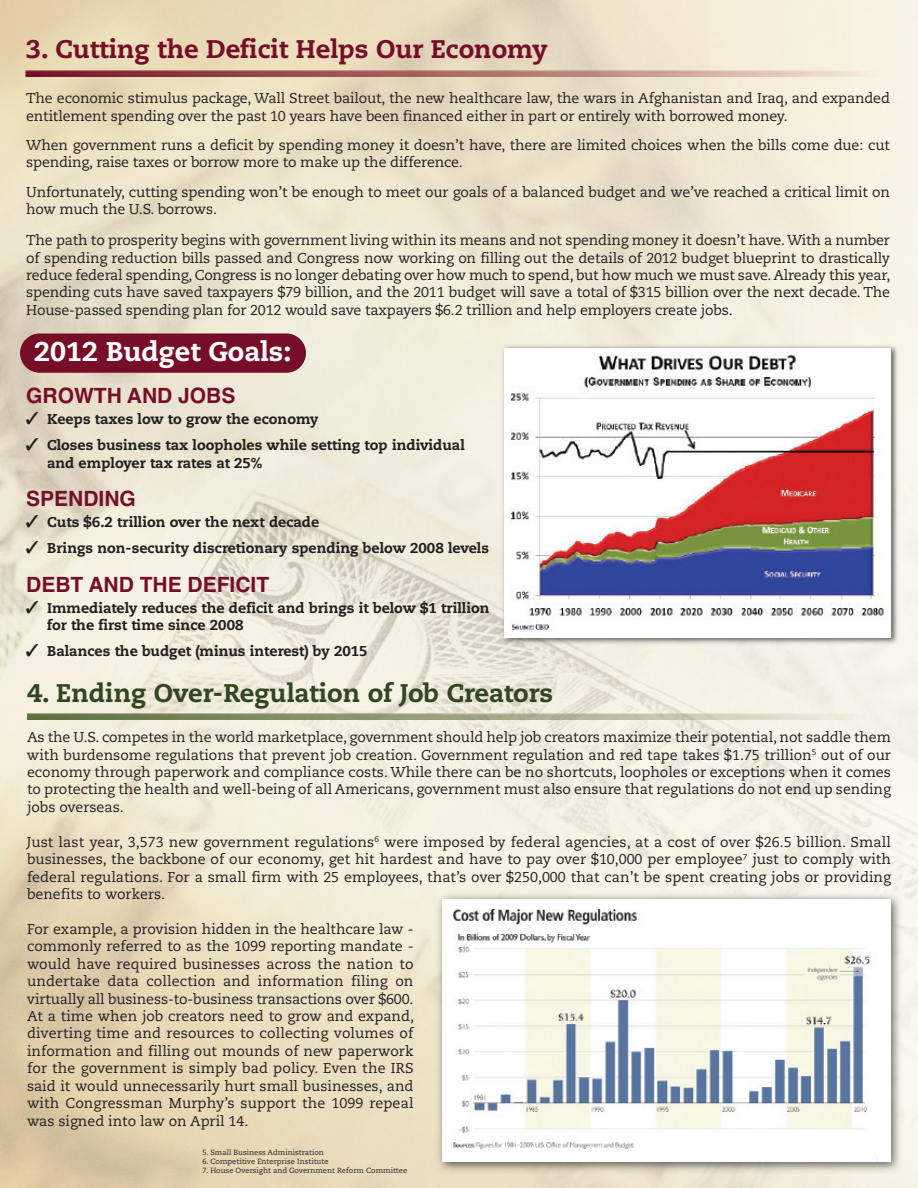
<style>
.page{position:relative;width:918px;height:1188px;background:#fff}
.page>*{position:absolute;margin:0;border:0;box-sizing:border-box;transform-origin:0 0}
.t1{font:800 27px "Caecilia";color:#fff}
.t2{font:800 25.5px "Caecilia";color:#334621}
.t3{font:800 25.5px "Caecilia";color:#770e28}
.t4{font:700 21px "Helvetica";color:#770e28}
.t5{font:14.25px/17.4px "Caecilia";letter-spacing:-.01em;color:#231f20;text-align:justify}
.t6{font:800 14.25px/17.4px "Caecilia";color:#231f20}
.t7{font:7.5px "Caecilia";color:#231f20}
</style>
<div class="page">
<img style="left:0;top:0;width:918px;height:1188px">
<img style="left:27px;top:713px;width:845px;height:6px">
<img style="left:432px;top:889px;width:474px;height:288px">
<div style="left:443px;top:900px;width:448px;height:262px;background:#fff"></div>
<img style="left:453px;top:910px;width:417px;height:240px">
<div style="left:20px;top:333px;width:286px;height:40px;background:#770e28;border-radius:20px"></div>
<img style="left:25px;top:71px;width:863px;height:5px">
<img style="left:498px;top:340px;width:405px;height:309px">
<div style="left:505px;top:348px;width:386px;height:289px;background:#fff"></div>
<img style="left:511px;top:352px;width:373px;height:278px">
<h2 class="t3" style="left:26px;top:38px;width:523px">3. Cutting the Deficit Helps Our Economy</h2>
<p class="t5" style="left:26px;top:91px;width:865px">The economic stimulus package, Wall Street bailout, the new healthcare law, the wars in Afghanistan and Iraq, and expanded entitlement spending over the past 10 years have been financed either in part or entirely with borrowed money.</p>
<p class="t5" style="left:26px;top:138px;width:865px">When government runs a deficit by spending money it doesn’t have, there are limited choices when the bills come due: cut spending, raise taxes or borrow more to make up the difference.</p>
<p class="t5" style="left:26px;top:184px;width:865px">Unfortunately, cutting spending won’t be enough to meet our goals of a balanced budget and we’ve reached a critical limit on how much the U.S. borrows.</p>
<p class="t5" style="left:26px;top:233px;width:866px">The path to prosperity begins with government living within its means and not spending money it doesn’t have.With a number of spending reduction bills passed and Congress now working on filling out the details of 2012 budget blueprint to drastically reduce federal spending, Congress is no longer debating over how much to spend, but how much we must save.Already this year, spending cuts have saved taxpayers $79 billion, and the 2011 budget will save a total of $315 billion over the next decade. The House-passed spending plan for 2012 would save taxpayers $6.2 trillion and help employers create jobs.</p>
<h1 class="t1" style="left:34px;top:341px;width:259px">2012 Budget Goals:</h1>
<h3 class="t4" style="left:26px;top:384px;width:211px">GROWTH AND JOBS</h3>
<p class="t6" style="left:26px;top:412px;width:294px">✓ Keeps taxes low to grow the economy</p>
<p class="t6" style="left:47px;top:438px;width:419px;text-indent:-21px">✓ Closes business tax loopholes while setting top individual and employer tax rates at 25%</p>
<h3 class="t4" style="left:26px;top:487px;width:111px">SPENDING</h3>
<p class="t6" style="left:26px;top:515px;width:295px">✓ Cuts $6.2 trillion over the next decade</p>
<p class="t6" style="left:26px;top:541px;width:464px">✓ Brings non-security discretionary spending below 2008 levels</p>
<h3 class="t4" style="left:26px;top:573px;width:245px">DEBT AND THE DEFICIT</h3>
<p class="t6" style="left:47px;top:601px;width:444px;text-indent:-21px">✓ Immediately reduces the deficit and brings it below $1 trillion for the first time since 2008</p>
<p class="t6" style="left:26px;top:644px;width:343px">✓ Balances the budget (minus interest) by 2015</p>
<h2 class="t2" style="left:27px;top:683px;width:528px">4. Ending Over-Regulation of Job Creators</h2>
<p class="t5" style="left:27px;top:730px;width:866px">As the U.S. competes in the world marketplace, government should help job creators maximize their potential, not saddle them with burdensome regulations that prevent job creation. Government regulation and red tape takes $1.75 trillion<sup>5</sup> out of our economy through paperwork and compliance costs. While there can be no shortcuts, loopholes or exceptions when it comes to protecting the health and well-being of all Americans, government must also ensure that regulations do not end up sending jobs overseas.</p>
<p class="t5" style="left:27px;top:834px;width:866px">Just last year, 3,573 new government regulations<sup>6</sup> were imposed by federal agencies, at a cost of over $26.5 billion. Small businesses, the backbone of our economy, get hit hardest and have to pay over $10,000 per employee<sup>7</sup> just to comply with federal regulations. For a small firm with 25 employees, that’s over $250,000 that can’t be spent creating jobs or providing benefits to workers.</p>
<p class="t5" style="left:27px;top:921px;width:389px">For example, a provision hidden in the healthcare law - commonly referred to as the 1099 reporting mandate - would have required businesses across the nation to undertake data collection and information filing on virtually all business-to-business transactions over $600.<br>At a time when job creators need to grow and expand, diverting time and resources to collecting volumes of information and filling out mounds of new paperwork for the government is simply bad policy. Even the IRS said it would unnecessarily hurt small businesses, and with Congressman Murphy’s support the 1099 repeal was signed into law on April 14.</p>
<p class="t7" style="left:202px;top:1149px;width:123px">5. Small Business Administration</p>
<p class="t7" style="left:202px;top:1159px;width:128px">6. Competitive Enterprise Institute</p>
<p class="t7" style="left:202px;top:1168px;width:206px">7. House Oversight and Government Reform Committee</p>
</div>
